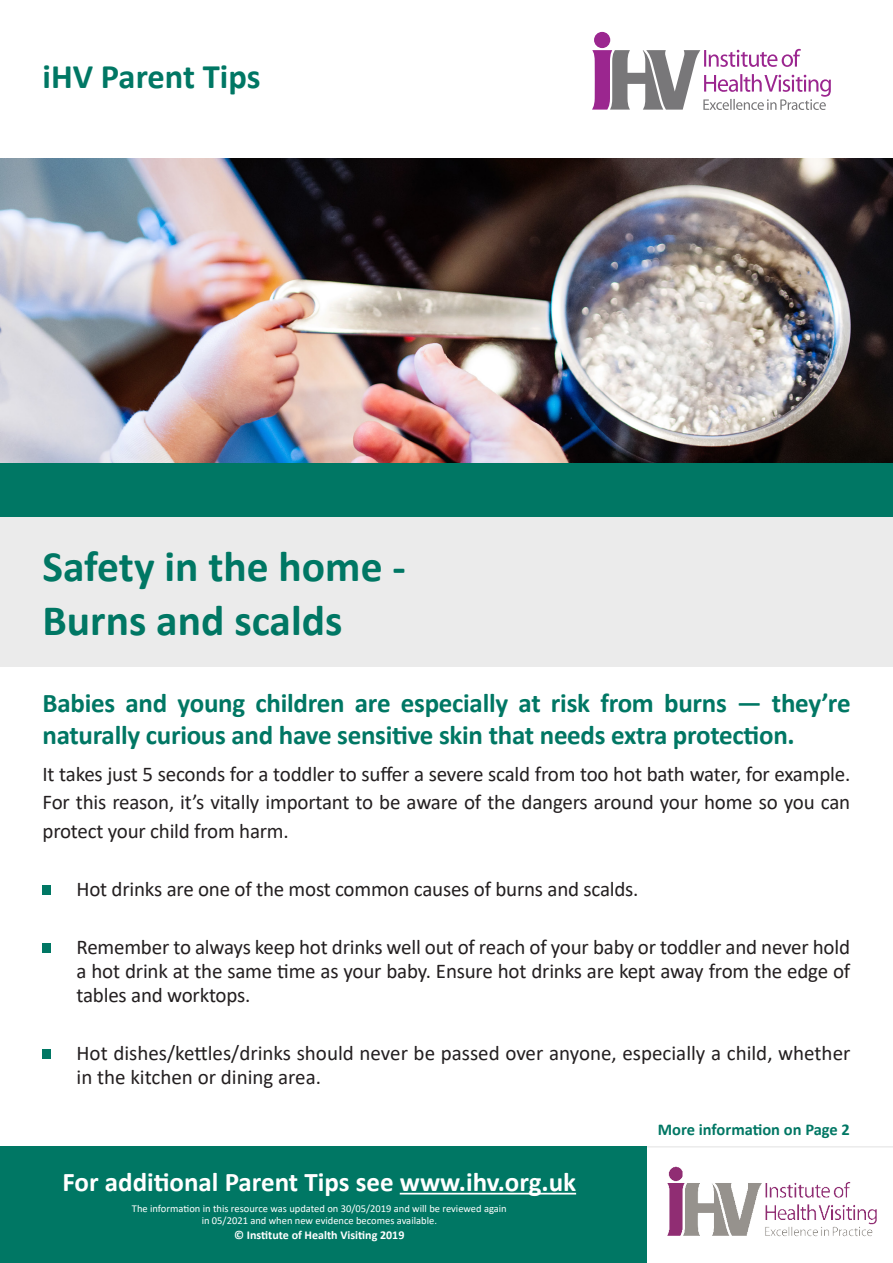
<style>
.page{position:relative;width:893px;height:1263px;background:#fff}
.page>*{position:absolute;margin:0;border:0;box-sizing:border-box;transform-origin:0 0}
.t1{font:700 43.5px "Calibri";color:#007764}
.t2{font:700 34.5px "Calibri";color:#007764}
.t3{font:700 27px/31.5px "Calibri";letter-spacing:-.01em;color:#007764}
.t4{font:700 27px "Calibri";color:#fff}
.t5{font:21px/24px "Calibri";letter-spacing:-.01em;color:#231f20;text-align:justify}
.t6{font:700 16.5px "Calibri";color:#007764}
.t7{font:700 12px "Calibri";color:#fff}
.t8{font:10.5px/12.6px "Calibri";color:#fff;text-align:center}
</style>
<div class="page">
<hr style="left:0;top:1146px;width:893px;height:1px;background:#ebebeb">
<div style="left:0;top:1146px;width:646px;height:117px;background:#007764"></div>
<hr style="left:400px;top:1193px;width:176px;height:1px;background:#fff">
<img style="left:667px;top:1166px;width:210px;height:71px">
<img style="left:0;top:158px;width:893px;height:305px">
<div style="left:0;top:463px;width:893px;height:54px;background:#007764"></div>
<div style="left:0;top:517px;width:893px;height:151px;background:#ebebeb"></div>
<div style="left:594px;top:32px;width:16px;height:16px;background:#9b268f;border-radius:50%"></div>
<svg style="left:592px;top:49px;width:239px;height:61px"></svg>
<div style="left:0;top:667px;width:893px;height:83px;background:#fff"></div>
<div style="left:43px;top:885px;width:8px;height:10px;background:#007764"></div>
<div style="left:43px;top:943px;width:8px;height:10px;background:#007764"></div>
<div style="left:43px;top:1049px;width:8px;height:10px;background:#007764"></div>
<p class="t2" style="left:43px;top:52px;width:220px">iHV Parent Tips</p>
<p class="t1" style="left:43px;top:536px;width:365px">Safety in the home -</p>
<p class="t1" style="left:43px;top:590px;width:301px">Burns and scalds</p>
<p class="t3" style="left:43px;top:687px;width:810px">Babies and young children are especially at risk from burns — they’re naturally curious and have sensitive skin that needs extra protection.</p>
<p class="t5" style="left:43px;top:759px;width:809px;line-height:28.5px">It takes just 5 seconds for a toddler to suffer a severe scald from too hot bath water, for example.<br>For this reason, it’s vitally important to be aware of the dangers around your home so you can protect your child from harm.</p>
<p class="t5" style="left:77px;top:877px;width:563px">Hot drinks are one of the most common causes of burns and scalds.</p>
<p class="t5" style="left:77px;top:935px;width:775px">Remember to always keep hot drinks well out of reach of your baby or toddler and never hold a hot drink at the same time as your baby. Ensure hot drinks are kept away from the edge of tables and worktops.</p>
<p class="t5" style="left:77px;top:1041px;width:775px">Hot dishes/kettles/drinks should never be passed over anyone, especially a child, whether in the kitchen or dining area.</p>
<p class="t6" style="left:658px;top:1118px;width:194px">More information on Page 2</p>
<p class="t4" style="left:63px;top:1162px;width:515px">For additional Parent Tips see www.ihv.org.uk</p>
<p class="t8" style="left:132px;top:1201px;width:376px">The information in this resource was updated on 30/05/2019 and will be reviewed again in 05/2021 and when new evidence becomes available.</p>
<p class="t7" style="left:234px;top:1226px;width:172px">© Institute of Health Visiting 2019</p>
</div>
